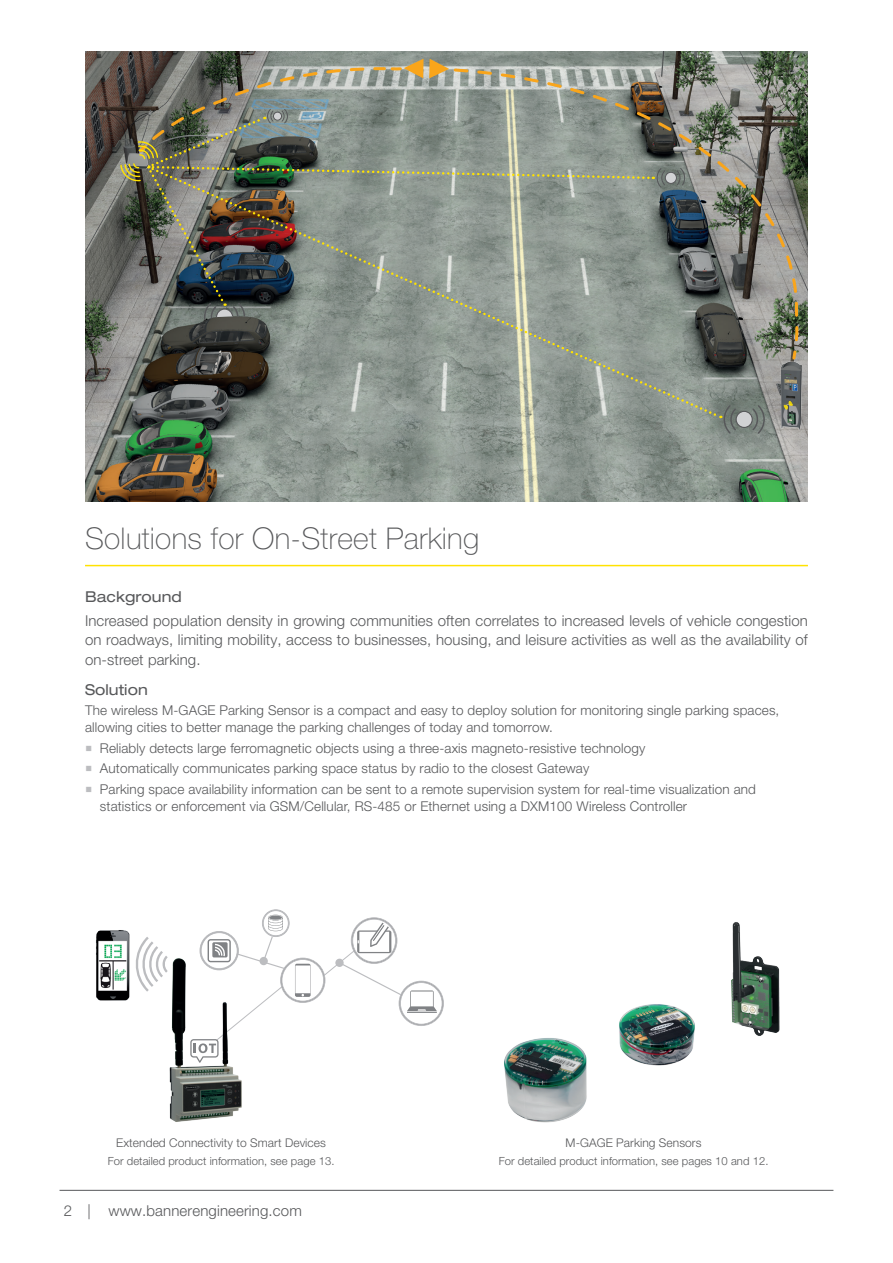
<style>
.page{position:relative;width:893px;height:1263px;background:#fff}
.page>*{position:absolute;margin:0;border:0;box-sizing:border-box;transform-origin:0 0}
.t1{font:100 30px "Helvetica Neue LT Pro";letter-spacing:.01em;color:#57585a}
.t2{font:300 15px/19.5px "Helvetica Neue LT Pro";letter-spacing:.005em;color:#57585a;text-align:justify}
.t3{font:expanded 15px "Helvetica Neue LT Pro";letter-spacing:.005em;color:#57585a}
.t4{font:300 13.5px/16.5px "Helvetica Neue LT Pro";letter-spacing:.01em;color:#57585a}
.t5{font:300 12px "Helvetica Neue LT Pro";letter-spacing:.005em;color:#57585a}
.t6{font:300 11.25px "Helvetica Neue LT Pro";letter-spacing:.005em;color:#57585a}
.s1{font-family:"Minion Pro";font-weight:400;font-size:18px;color:#bcbdc0}
</style>
<div class="page">
<hr style="left:60px;top:1190px;width:773px;height:1px;background:#57585a">
<svg style="left:199px;top:909px;width:245px;height:117px"></svg>
<img style="left:85px;top:51px;width:723px;height:451px">
<hr style="left:85px;top:565px;width:723px;height:1px;background:#ffe201">
<img style="left:153px;top:953px;width:111px;height:169px">
<svg style="left:161px;top:956px;width:7px;height:17px"></svg>
<svg style="left:154px;top:951px;width:9px;height:26px"></svg>
<svg style="left:147px;top:946px;width:11px;height:36px"></svg>
<svg style="left:149px;top:941px;width:4px;height:46px"></svg>
<svg style="left:132px;top:937px;width:17px;height:55px"></svg>
<img style="left:764px;top:349px;width:44px;height:85px">
<svg style="left:784px;top:401px;width:8px;height:9px"></svg>
<img style="left:96px;top:930px;width:41px;height:71px">
<img style="left:619px;top:1004px;width:76px;height:62px">
<img style="left:504px;top:1038px;width:83px;height:85px">
<img style="left:731px;top:922px;width:49px;height:114px">
<svg style="left:149px;top:361px;width:572px;height:58px;background:#838982"></svg>
<div style="left:736px;top:411px;width:16px;height:16px;background:#d1d2d4;border-radius:50%"></div>
<div style="left:736px;top:411px;width:17px;height:17px;border:1px solid #57585a;border-radius:50%"></div>
<svg style="left:720px;top:405px;width:16px;height:29px"></svg>
<svg style="left:752px;top:405px;width:13px;height:29px"></svg>
<svg style="left:136px;top:66px;width:664px;height:295px;background:#7a7e77"></svg>
<svg style="left:119px;top:59px;width:546px;height:261px;background:#80867d"></svg>
<h1 class="t1" style="left:85px;top:520px;width:396px">Solutions for On-Street Parking</h1>
<p class="t3" style="left:85px;top:587px;width:98px">Background</p>
<p class="t2" style="left:85px;top:610px;width:724px">Increased population density in growing communities often correlates to increased levels of vehicle congestion on roadways, limiting mobility, access to businesses, housing, and leisure activities as well as the availability of on-street parking.</p>
<p class="t3" style="left:85px;top:680px;width:64px">Solution</p>
<p class="t4" style="left:85px;top:702px;width:696px">The wireless M-GAGE Parking Sensor is a compact and easy to deploy solution for monitoring single parking spaces, allowing cities to better manage the parking challenges of today and tomorrow.</p>
<p class="t4" style="left:85px;top:739px;width:562px"><span class="s1">■</span> Reliably detects large ferromagnetic objects using a three-axis magneto-resistive technology</p>
<p class="t4" style="left:85px;top:760px;width:506px"><span class="s1">■</span> Automatically communicates parking space status by radio to the closest Gateway</p>
<p class="t4" style="left:100px;top:781px;width:657px;text-indent:-15px"><span class="s1">■</span> Parking space availability information can be sent to a remote supervision system for real-time visualization and statistics or enforcement via GSM/Cellular, RS-485 or Ethernet using a DXM100 Wireless Controller</p>
<p class="t5" style="left:116px;top:1136px;width:211px">Extended Connectivity to Smart Devices</p>
<p class="t6" style="left:108px;top:1154px;width:228px">For detailed product information, see page 13.</p>
<p class="t2" style="left:64px;top:1201px;width:240px">2 | www.bannerengineering.com</p>
<p class="t5" style="left:566px;top:1136px;width:137px">M-GAGE Parking Sensors</p>
<p class="t6" style="left:499px;top:1154px;width:271px">For detailed product information, see pages 10 and 12.</p>
</div>
